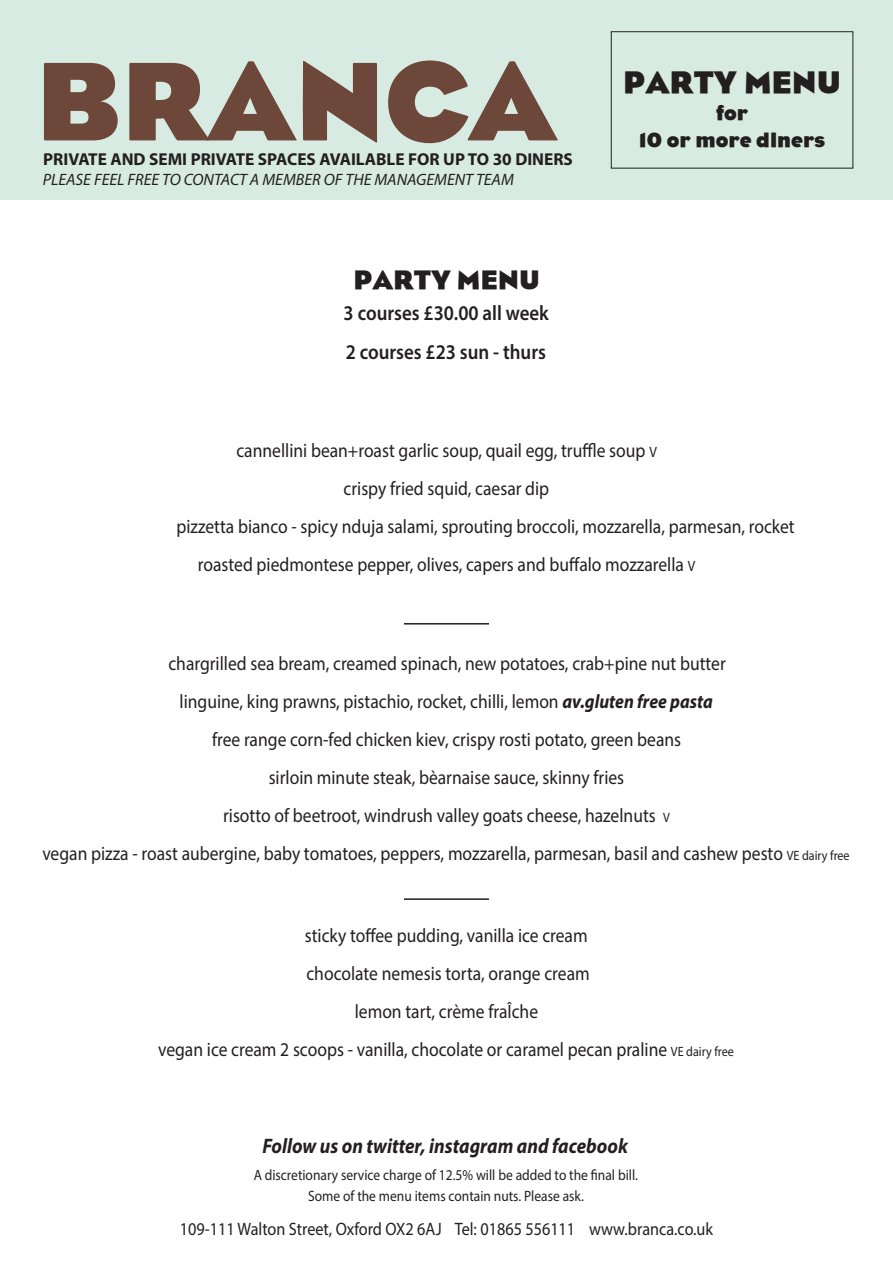
<style>
.page{position:relative;width:893px;height:1263px;background:#fff}
.page>*{position:absolute;margin:0;border:0;box-sizing:border-box;transform-origin:0 0}
.t1{font:900 114.3px "Branca Eagle";color:#6d4739}
._1__Section_Heading{font:900 31.5px "Branca Eagle";color:#231f20}
._1__Section_Heading-2{font:900 27px "Branca Eagle";color:#231f20}
.Food_Item_Descripti{font:600 21px "Myriad Pro";color:#231f20;scale:.9 1}
._3__Food_Item_Descri{font:italic 700 21px "Myriad Pro";color:#231f20;scale:.9 1}
._1__Section_Heading-3{font:900 21px "Branca Eagle";color:#231f20}
.Food_Item_Descripti-2{font:19.5px "Myriad Pro";color:#231f20;scale:.9 1}
._3__Food_Item_Descri-2{font:19.5px "Myriad Pro";color:#231f20;scale:.9 1}
.Paragraph_Style_1{font:18px "Myriad Pro";color:#231f20;scale:.9 1}
.t2{font:700 17.25px "Myriad Pro";color:#231f20}
.t3{font:italic 16.5px "Myriad Pro";color:#231f20}
.Food_Item_Descripti-3{font:15px/21px "Myriad Pro";color:#231f20;text-align:center;scale:.9 1}
.s1{font-size:15px}
.s2{font-weight:700;font-style:italic}
.s3{font-size:13.5px}
</style>
<div class="page">
<hr style="left:404px;top:623px;width:85px;height:1px;background:#231f20">
<hr style="left:404px;top:898px;width:85px;height:2px;background:#231f20">
<div style="left:0;top:0;width:893px;height:200px;background:#d8ebe3"></div>
<div style="left:611px;top:31px;width:242px;height:138px;border:1px solid #231f20"></div>
<p class="t1" style="left:35px;top:39px;width:522px">BRANCA</p>
<p class="_1__Section_Heading" style="left:623px;top:65px;width:219px">PARTY MENU</p>
<p class="_1__Section_Heading-3" style="left:716px;top:101px;width:33px">for</p>
<p class="_1__Section_Heading-3" style="left:639px;top:128px;width:188px">10 or more diners</p>
<p class="t2" style="left:43px;top:148px;width:531px">PRIVATE AND SEMI PRIVATE SPACES AVAILABLE FOR UP TO 30 DINERS</p>
<p class="t3" style="left:43px;top:169px;width:473px">PLEASE FEEL FREE TO CONTACT A MEMBER OF THE MANAGEMENT TEAM</p>
<p class="_1__Section_Heading-2" style="left:353px;top:265px;width:188px">PARTY MENU</p>
<p class="Food_Item_Descripti" style="left:344px;top:299px;width:230px">3 courses £30.00 all week</p>
<p class="Food_Item_Descripti" style="left:346px;top:338px;width:224px">2 courses £23 sun - thurs</p>
<p class="Food_Item_Descripti-2" style="left:236px;top:438px;width:469px">cannellini bean+roast garlic soup, quail egg, truffle soup <span class="s1">V</span></p>
<p class="Food_Item_Descripti-2" style="left:344px;top:476px;width:230px">crispy fried squid, caesar dip</p>
<p class="Food_Item_Descripti-2" style="left:176px;top:515px;width:688px">pizzetta bianco - spicy nduja salami, sprouting broccoli, mozzarella, parmesan, rocket</p>
<p class="_3__Food_Item_Descri-2" style="left:198px;top:553px;width:554px">roasted piedmontese pepper, olives, capers and buffalo mozzarella <span class="s1">V</span></p>
<p class="Food_Item_Descripti-2" style="left:168px;top:651px;width:621px">chargrilled sea bream, creamed spinach, new potatoes, crab+pine nut butter</p>
<p class="Food_Item_Descripti-2" style="left:180px;top:689px;width:594px">linguine, king prawns, pistachio, rocket, chilli, lemon <span class="s2">av.gluten free pasta</span></p>
<p class="Food_Item_Descripti-2" style="left:212px;top:727px;width:523px">free range corn-fed chicken kiev, crispy rosti potato, green beans</p>
<p class="Food_Item_Descripti-2" style="left:269px;top:765px;width:397px">sirloin minute steak, bèarnaise sauce, skinny fries</p>
<p class="Food_Item_Descripti-2" style="left:223px;top:803px;width:498px">risotto of beetroot, windrush valley goats cheese, hazelnuts <span class="s3">V</span></p>
<p class="Food_Item_Descripti-2" style="left:42px;top:841px;width:899px">vegan pizza - roast aubergine, baby tomatoes, peppers, mozzarella, parmesan, basil and cashew pesto <span class="s3">VE dairy free</span></p>
<p class="Food_Item_Descripti-2" style="left:305px;top:923px;width:316px">sticky toffee pudding, vanilla ice cream</p>
<p class="Food_Item_Descripti-2" style="left:306px;top:961px;width:316px">chocolate nemesis torta, orange cream</p>
<p class="Food_Item_Descripti-2" style="left:355px;top:999px;width:205px">lemon tart, crème fraÎche</p>
<p class="Food_Item_Descripti-2" style="left:158px;top:1037px;width:641px">vegan ice cream 2 scoops - vanilla, chocolate or caramel pecan praline <span class="s3">VE dairy free</span></p>
<p class="_3__Food_Item_Descri" style="left:262px;top:1132px;width:408px">Follow us on twitter, instagram and facebook</p>
<p class="Food_Item_Descripti-3" style="left:254px;top:1164px;width:428px">A discretionary service charge of 12.5% will be added to the final bill.<br>Some of the menu items contain nuts. Please ask.</p>
<p class="Paragraph_Style_1" style="left:180px;top:1217px;width:594px">109-111 Walton Street, Oxford OX2 6AJ Tel: 01865 556111 www.branca.co.uk</p>
</div>
